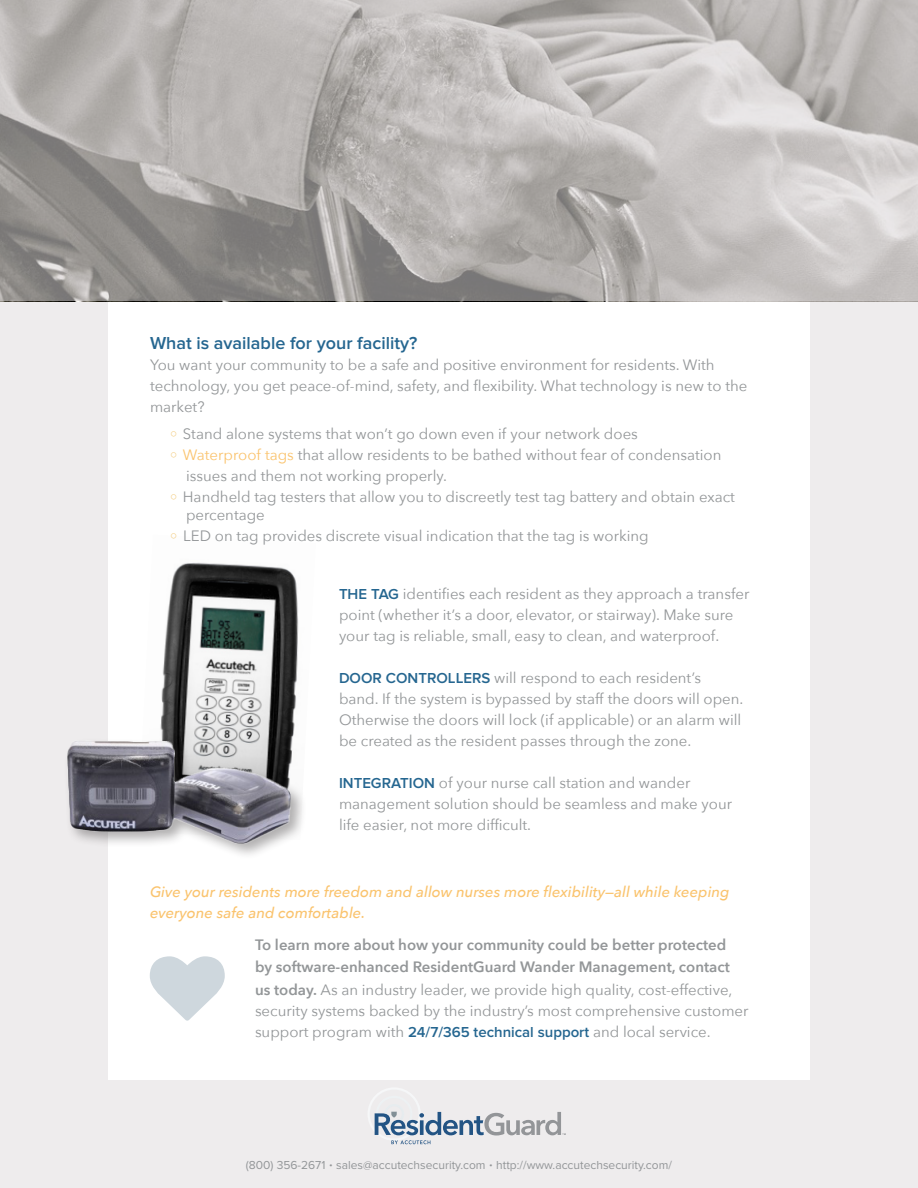
<style>
.page{position:relative;width:918px;height:1188px;background:#eeeced}
.page>*{position:absolute;margin:0;border:0;box-sizing:border-box;transform-origin:0 0}
.Subhead{font:600 18px "Proxima Nova";color:#256690}
.Grey_2_Paragraph{font:15px/21px "Avenir Next";color:#939698}
.Grey_2_Paragraph-2{font:600 15px/22.5px "Avenir Next";color:#939698}
.Grey_2_Paragraph-3{font:italic 500 15px/21px "Avenir Next";color:#fac36d}
.Grey_2_Paragraph-4{font:12px "Proxima Nova";color:#939698}
.s1{color:#fac36d}
.s2{font-family:"Proxima Nova";font-weight:600;color:#256690}
.s3{font-weight:400}
.s4{font-weight:600;font-size:15px}
</style>
<div class="page">
<div style="left:108px;top:108px;width:702px;height:972px;background:#fff"></div>
<img style="left:160px;top:562px;width:139px;height:175px">
<svg style="left:0;top:0;width:918px;height:301px;background:#b4b1af"></svg>
<svg style="left:368px;top:1088px;width:198px;height:56px"></svg>
<div style="left:63px;top:737px;width:244px;height:123px;background:#231f20;opacity:.35"></div>
<img style="left:63px;top:738px;width:234px;height:108px">
<p class="Subhead" style="left:150px;top:333px;width:269px">What is available for your facility?</p>
<p class="Grey_2_Paragraph" style="left:150px;top:354px;width:599px">You want your community to be a safe and positive environment for residents. With technology, you get peace-of-mind, safety, and flexibility. What technology is new to the market?</p>
<p class="Grey_2_Paragraph" style="left:183px;top:423px;width:457px">Stand alone systems that won’t go down even if your network does</p>
<p class="Grey_2_Paragraph" style="left:183px;top:444px;width:540px"><span class="s1">Waterproof tags</span> that allow residents to be bathed without fear of condensation issues and them not working properly.</p>
<p class="Grey_2_Paragraph" style="left:183px;top:487px;width:554px;line-height:18px">Handheld tag testers that allow you to discreetly test tag battery and obtain exact percentage</p>
<p class="Grey_2_Paragraph" style="left:183px;top:525px;width:467px">LED on tag provides discrete visual indication that the tag is working</p>
<p class="Grey_2_Paragraph" style="left:339px;top:582px;width:412px"><span class="s2">THE TAG</span> identifies each resident as they approach a transfer point (whether it’s a door, elevator, or stairway). Make sure your tag is reliable, small, easy to clean, and waterproof.</p>
<p class="Grey_2_Paragraph" style="left:339px;top:666px;width:406px"><span class="s2">DOOR CONTROLLERS</span> will respond to each resident’s band. If the system is bypassed by staff the doors will open.<br>Otherwise the doors will lock (if applicable) or an alarm will be created as the resident passes through the zone.</p>
<p class="Grey_2_Paragraph" style="left:339px;top:771px;width:395px"><span class="s2">INTEGRATION</span> of your nurse call station and wander management solution should be seamless and make your life easier, not more difficult.</p>
<p class="Grey_2_Paragraph-3" style="left:150px;top:881px;width:581px">Give your residents more freedom and allow nurses more flexibility—all while keeping everyone safe and comfortable.</p>
<p class="Grey_2_Paragraph-2" style="left:255px;top:933px;width:479px">To learn more about how your community could be better protected by software-enhanced ResidentGuard Wander Management, contact us today. <span class="s3">As an industry leader, we provide high quality, cost-effective,</span></p>
<p class="Grey_2_Paragraph" style="left:255px;top:999px;width:495px">security systems backed by the industry’s most comprehensive customer support program with <span class="s2">24/7/365 technical support</span> and local service.</p>
<p class="Grey_2_Paragraph-4" style="left:246px;top:1158px;width:428px">(800) 356-2671 <span class="s4">·</span> sales@accutechsecurity.com <span class="s4">·</span> http://www.accutechsecurity.com/</p>
</div>
